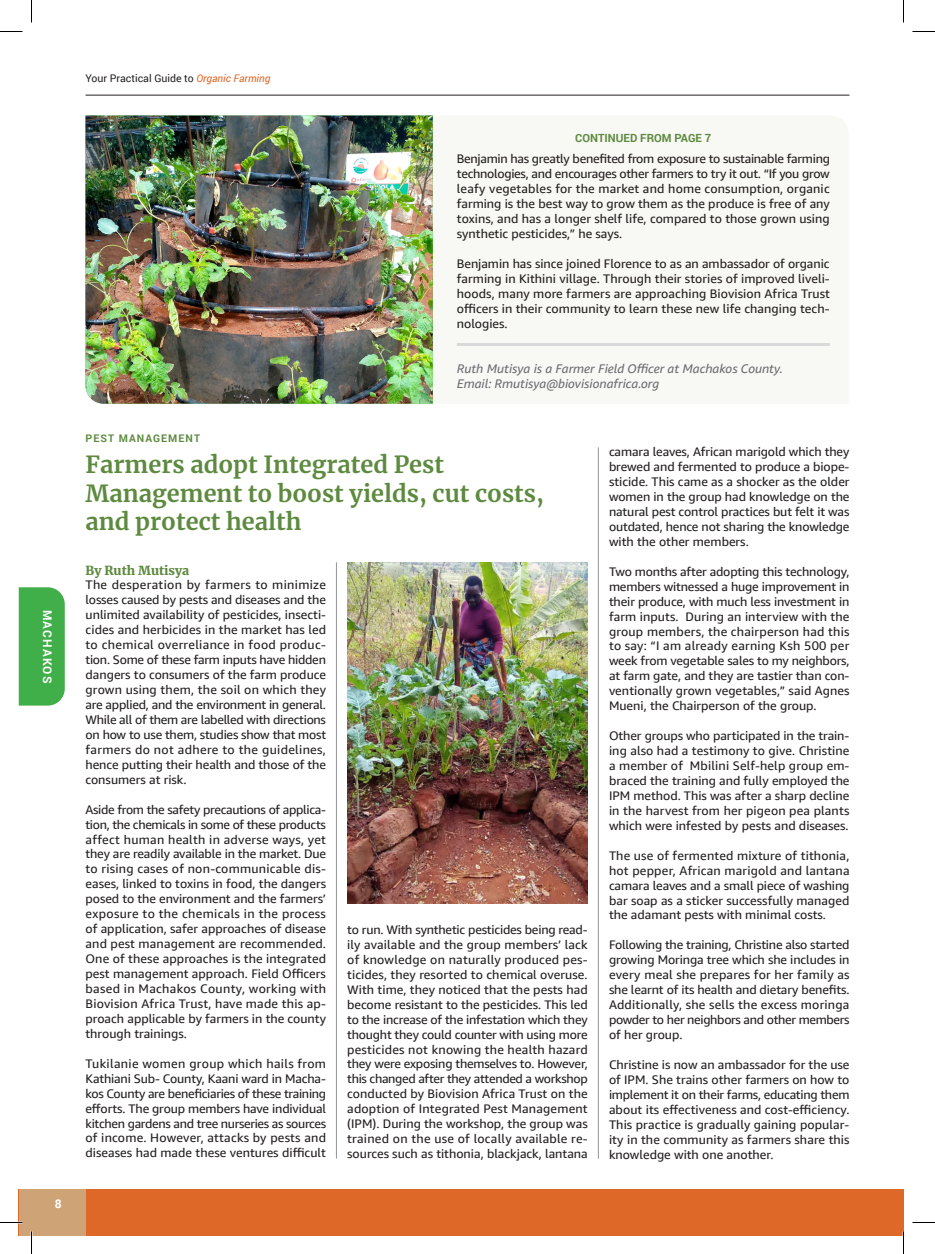
<style>
.page{position:relative;width:935px;height:1254px;background:#fff}
.page>*{position:absolute;margin:0;border:0;box-sizing:border-box;transform-origin:0 0}
.t1{font:700 23.55px/28.2px "Merriweather";color:#5d8a3f}
.t2{font:12.45px/15px "Amazon Ember";color:#231f20;text-align:justify}
.t3{font:italic 12.45px "Amazon Ember";color:#6c6d70}
.t4{font:900 12.45px "Merriweather";color:#5d8a3f}
.t5{font:700 12px "Roboto";letter-spacing:.1em;color:#fff}
.t6{font:700 11.25px "Roboto";color:#5d8a3f}
.t7{font:10.5px "Roboto";color:#231f20}
.t8{font:700 10.5px "Roboto";letter-spacing:.1em;color:#5d8a3f}
.s1{font-style:italic;color:#de6827}
</style>
<div class="page">
<hr style="left:86px;top:95px;width:763px;height:1px;background:#231f20">
<div style="left:19px;top:1189px;width:884px;height:46px;background:#de6827"></div>
<div style="left:19px;top:1189px;width:67px;height:46px;background:#cea477"></div>
<div style="left:433px;top:116px;width:415px;height:287px;background:#f8f8f4"></div>
<hr style="left:457px;top:343px;width:372px;height:3px;background:#d9d9d9">
<img style="left:86px;top:116px;width:347px;height:287px">
<img style="left:347px;top:562px;width:241px;height:341px">
<div style="left:19px;top:587px;width:46px;height:118px;background:#40ae49"></div>
<hr style="left:598px;top:447px;width:1px;height:711px;background:#939598">
<hr style="left:336px;top:562px;width:1px;height:596px;background:#939598">
<hr style="left:0;top:1221px;width:22px;height:2px;background:#fff">
<hr style="left:902px;top:1231px;width:2px;height:23px;background:#fff">
<svg style="left:0;top:31px;width:22px;height:1px"></svg>
<svg style="left:912px;top:31px;width:23px;height:1px"></svg>
<svg style="left:0;top:1222px;width:22px;height:1px"></svg>
<svg style="left:912px;top:1222px;width:23px;height:1px"></svg>
<svg style="left:31px;top:0;width:1px;height:23px"></svg>
<svg style="left:31px;top:1231px;width:1px;height:23px"></svg>
<svg style="left:903px;top:0;width:1px;height:23px"></svg>
<svg style="left:903px;top:1231px;width:1px;height:23px"></svg>
<p class="t5" style="left:56px;top:609px;width:75px;rotate:90deg">MACHAKOS</p>
<p class="t5" style="left:55px;top:1195px;width:8px">8</p>
<p class="t7" style="left:86px;top:71px;width:186px">Your Practical Guide to <span class="s1">Organic Farming</span></p>
<p class="t8" style="left:86px;top:431px;width:116px">PEST MANAGEMENT</p>
<p class="t6" style="left:575px;top:130px;width:137px">CONTINUED FROM PAGE 7</p>
<p class="t2" style="left:457px;top:152px;width:374px">Benjamin has greatly benefited from exposure to sustainable farming technologies, and encourages other farmers to try it out. “If you grow leafy vegetables for the market and home consumption, organic farming is the best way to grow them as the produce is free of any toxins, and has a longer shelf life, compared to those grown using synthetic pesticides,” he says.</p>
<p class="t2" style="left:457px;top:256px;width:374px">Benjamin has since joined Florence to as an ambassador of organic farming in Kithini village. Through their stories of improved liveli&shy;hoods, many more farmers are approaching Biovision Africa Trust officers in their community to learn these new life changing tech&shy;nologies.</p>
<p class="t3" style="left:457px;top:360px;width:327px">Ruth Mutisya is a Farmer Field Officer at Machakos County.</p>
<p class="t3" style="left:457px;top:375px;width:204px">Email: Rmutisya@biovisionafrica.org</p>
<p class="t1" style="left:86px;top:450px;width:460px">Farmers adopt Integrated Pest<br>Management to boost yields, cut costs, and protect health</p>
<p class="t4" style="left:86px;top:561px;width:105px">By Ruth Mutisya</p>
<p class="t2" style="left:86px;top:577px;width:242px">The desperation by farmers to minimize losses caused by pests and diseases and the unlimited availability of pesticides, insecti&shy;cides and herbicides in the market has led to chemical overreliance in food produc&shy;tion. Some of these farm inputs have hidden dangers to consumers of the farm produce grown using them, the soil on which they are applied, and the environment in general.<br>While all of them are labelled with directions on how to use them, studies show that most farmers do not adhere to the guidelines, hence putting their health and those of the consumers at risk.</p>
<p class="t2" style="left:86px;top:802px;width:242px">Aside from the safety precautions of applica&shy;tion, the chemicals in some of these products affect human health in adverse ways, yet they are readily available in the market. Due to rising cases of non-communicable dis&shy;eases, linked to toxins in food, the dangers posed to the environment and the farmers’ exposure to the chemicals in the process of application, safer approaches of disease and pest management are recommended.<br>One of these approaches is the integrated pest management approach. Field Officers based in Machakos County, working with Biovision Africa Trust, have made this ap&shy;proach applicable by farmers in the county through trainings.</p>
<p class="t2" style="left:86px;top:1056px;width:242px">Tukilanie women group which hails from Kathiani Sub- County, Kaani ward in Macha&shy;kos County are beneficiaries of these training efforts. The group members have individual kitchen gardens and tree nurseries as sources of income. However, attacks by pests and diseases had made these ventures difficult</p>
<p class="t2" style="left:347px;top:922px;width:242px">to run. With synthetic pesticides being read&shy;ily available and the group members’ lack of knowledge on naturally produced pes&shy;ticides, they resorted to chemical overuse.<br>With time, they noticed that the pests had become resistant to the pesticides. This led to the increase of the infestation which they thought they could counter with using more pesticides not knowing the health hazard they were exposing themselves to. However, this changed after they attended a workshop conducted by Biovision Africa Trust on the adoption of Integrated Pest Management (IPM). During the workshop, the group was trained on the use of locally available re&shy;sources such as tithonia, blackjack, lantana</p>
<p class="t2" style="left:609px;top:444px;width:242px">camara leaves, African marigold which they brewed and fermented to produce a biope&shy;sticide. This came as a shocker as the older women in the group had knowledge on the natural pest control practices but felt it was outdated, hence not sharing the knowledge with the other members.</p>
<p class="t2" style="left:609px;top:564px;width:242px">Two months after adopting this technology, members witnessed a huge improvement in their produce, with much less investment in farm inputs. During an interview with the group members, the chairperson had this to say: “I am already earning Ksh 500 per week from vegetable sales to my neighbors, at farm gate, and they are tastier than con&shy;ventionally grown vegetables,” said Agnes Mueni, the Chairperson of the group.</p>
<p class="t2" style="left:609px;top:728px;width:242px">Other groups who participated in the train&shy;ing also had a testimony to give. Christine a member of Mbilini Self-help group em&shy;braced the training and fully employed the IPM method. This was after a sharp decline in the harvest from her pigeon pea plants which were infested by pests and diseases.</p>
<p class="t2" style="left:609px;top:848px;width:242px">The use of fermented mixture of tithonia, hot pepper, African marigold and lantana camara leaves and a small piece of washing bar soap as a sticker successfully managed the adamant pests with minimal costs.</p>
<p class="t2" style="left:609px;top:937px;width:242px">Following the training, Christine also started growing Moringa tree which she includes in every meal she prepares for her family as she learnt of its health and dietary benefits.<br>Additionally, she sells the excess moringa powder to her neighbors and other members of her group.</p>
<p class="t2" style="left:609px;top:1057px;width:242px">Christine is now an ambassador for the use of IPM. She trains other farmers on how to implement it on their farms, educating them about its effectiveness and cost-efficiency.<br>This practice is gradually gaining popular&shy;ity in the community as farmers share this knowledge with one another.</p>
</div>
